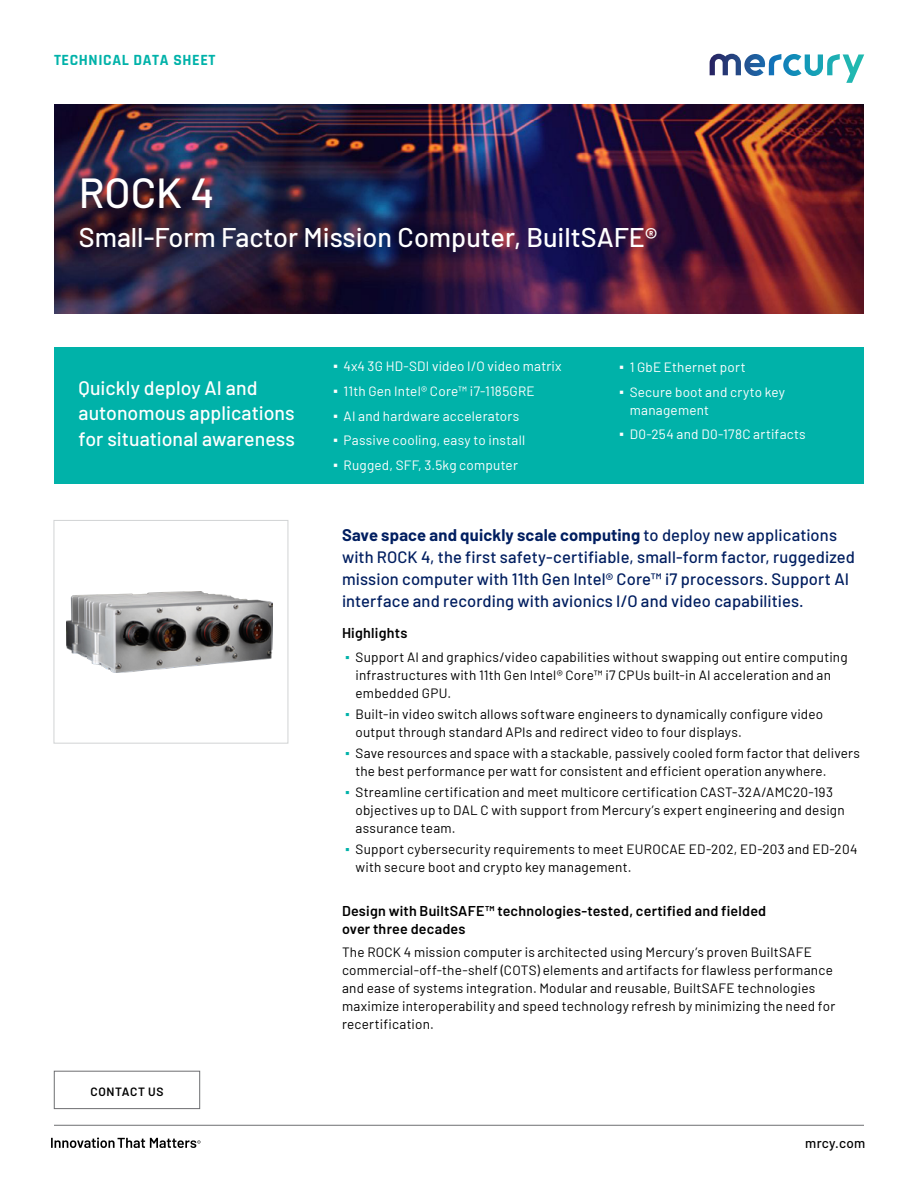
<style>
.page{position:relative;width:918px;height:1188px;background:#fff}
.page>*{position:absolute;margin:0;border:0;box-sizing:border-box;transform-origin:0 0}
.t1{font:500 42px "Barlow";color:#fff}
.t2{font:500 27px "Barlow";color:#fff}
.t3{font:500 19.5px/25.5px "Barlow";color:#fff}
.t4{font:500 16.5px/21.8px "Barlow";letter-spacing:.005em;color:#001e60}
.t5{font:700 15.75px "Rajdhani";letter-spacing:.04em;color:#00b2a9}
.t6{font:600 14.25px/18px "Barlow";letter-spacing:.015em;color:#000}
.t7{font:13.5px/18px "Barlow";letter-spacing:.015em;color:#000}
.t8{font:13.5px/18px "Barlow";letter-spacing:.015em;color:#fff}
.t9{font:500 13.5px "Barlow";letter-spacing:.015em;color:#000}
.t10{font:600 12px "Barlow";letter-spacing:.05em;color:#000}
.s1{font-family:"Arial";font-size:14.25px}
.s2{font-weight:700}
.s3{font-family:"Arial";color:#00b2a9}
</style>
<div class="page">
<hr style="left:54px;top:1125px;width:810px;height:1px;background:#6d6e71">
<svg style="left:710px;top:54px;width:154px;height:29px"></svg>
<img style="left:54px;top:105px;width:810px;height:209px">
<svg style="left:51px;top:1137px;width:149px;height:11px"></svg>
<div style="left:54px;top:520px;width:234px;height:224px;border:1px solid #d1d3d4"></div>
<div style="left:54px;top:347px;width:810px;height:137px;background:#00b2a9"></div>
<img style="left:66px;top:592px;width:207px;height:80px">
<div style="left:54px;top:1071px;width:146px;height:38px;border:1px solid #6d6e71"></div>
<p class="t5" style="left:54px;top:51px;width:163px">TECHNICAL DATA SHEET</p>
<h1 class="t1" style="left:79px;top:162px;width:137px">ROCK 4</h1>
<h2 class="t2" style="left:79px;top:217px;width:580px">Small-Form Factor Mission Computer, BuiltSAFE®</h2>
<h3 class="t3" style="left:78px;top:374px;width:218px">Quickly deploy AI and autonomous applications for situational awareness</h3>
<p class="t10" style="left:91px;top:1083px;width:74px">CONTACT US</p>
<p class="t8" style="left:333px;top:356px;width:230px"><span class="s1">▪</span> 4x4 3G HD-SDI video I/O video matrix</p>
<p class="t8" style="left:333px;top:381px;width:203px"><span class="s1">▪</span> 11th Gen Intel® Core™ i7-1185GRE</p>
<p class="t8" style="left:333px;top:406px;width:188px"><span class="s1">▪</span> AI and hardware accelerators</p>
<p class="t8" style="left:333px;top:431px;width:194px"><span class="s1">▪</span> Passive cooling, easy to install</p>
<p class="t8" style="left:333px;top:455px;width:186px"><span class="s1">▪</span> Rugged, SFF, 3.5kg computer</p>
<p class="t8" style="left:619px;top:357px;width:128px"><span class="s1">▪</span> 1 GbE Ethernet port</p>
<p class="t8" style="left:630px;top:382px;width:157px;text-indent:-10px"><span class="s1">▪</span> Secure boot and cryto key management</p>
<p class="t8" style="left:619px;top:424px;width:188px"><span class="s1">▪</span> D0-254 and D0-178C artifacts</p>
<p class="t4" style="left:342px;top:523px;width:515px"><span class="s2">Save space and quickly scale computing</span> to deploy new applications with ROCK 4, the first safety-certifiable, small-form factor, ruggedized mission computer with 11th Gen Intel® Core™ i7 processors. Support AI interface and recording with avionics I/O and video capabilities.</p>
<p class="t6" style="left:342px;top:623px;width:67px">Highlights</p>
<p class="t7" style="left:356px;top:647px;width:494px;text-indent:-11px"><span class="s3">▪</span> Support AI and graphics/video capabilities without swapping out entire computing infrastructures with 11th Gen Intel® Core™ i7 CPUs built-in AI acceleration and an embedded GPU.</p>
<p class="t7" style="left:356px;top:704px;width:469px;text-indent:-11px"><span class="s3">▪</span> Built-in video switch allows software engineers to dynamically configure video output through standard APIs and redirect video to four displays.</p>
<p class="t7" style="left:356px;top:743px;width:506px;text-indent:-11px"><span class="s3">▪</span> Save resources and space with a stackable, passively cooled form factor that delivers the best performance per watt for consistent and efficient operation anywhere.</p>
<p class="t7" style="left:356px;top:782px;width:491px;text-indent:-11px"><span class="s3">▪</span> Streamline certification and meet multicore certification CAST-32A/AMC20-193 objectives up to DAL C with support from Mercury’s expert engineering and design assurance team.</p>
<p class="t7" style="left:356px;top:839px;width:503px;text-indent:-11px"><span class="s3">▪</span> Support cybersecurity requirements to meet EUROCAE ED-202, ED-203 and ED-204 with secure boot and crypto key management.</p>
<p class="t6" style="left:342px;top:901px;width:426px">Design with BuiltSAFE™ technologies-tested, certified and fielded over three decades</p>
<p class="t7" style="left:342px;top:942px;width:495px">The ROCK 4 mission computer is architected using Mercury’s proven BuiltSAFE commercial-off-the-shelf (COTS) elements and artifacts for flawless performance and ease of systems integration. Modular and reusable, BuiltSAFE technologies maximize interoperability and speed technology refresh by minimizing the need for recertification.</p>
<p class="t9" style="left:805px;top:1133px;width:61px">mrcy.com</p>
</div>
